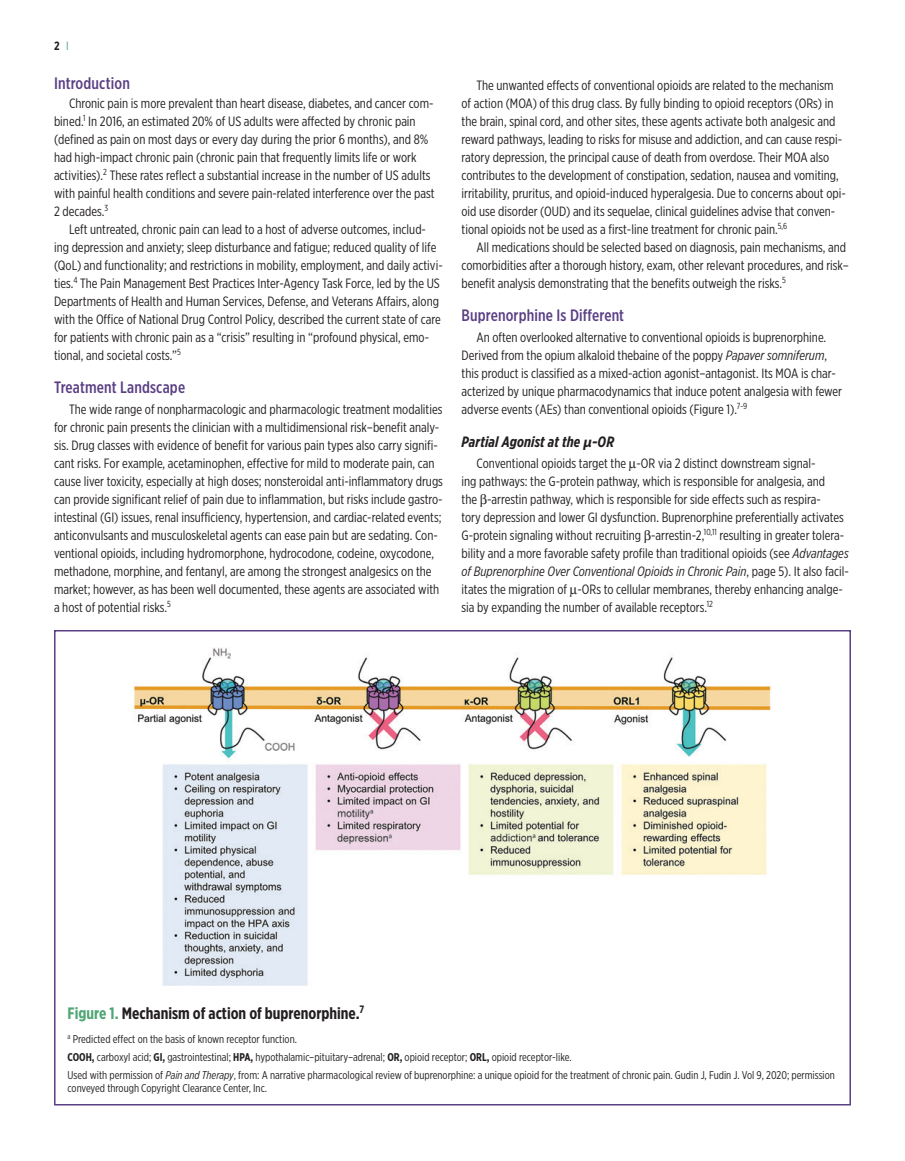
<style>
.page{position:relative;width:905px;height:1161px;background:#fff}
.page>*{position:absolute;margin:0;border:0;box-sizing:border-box;transform-origin:0 0}
.Subhead{font:500 16.5px "Gotham X Narrow";letter-spacing:.01em;color:#593f84}
.Table_Figure_title{font:700 16.5px "Gotham X Narrow";color:#231f20}
.Subhead2{font:italic 700 15px "Gotham X Narrow";letter-spacing:.01em;color:#231f20}
.Text{font:13.5px/18px "Gotham X Narrow";color:#231f20}
.t1{font:700 12px "Gotham X Narrow";color:#231f20}
.Table_footer{font:11.25px/13.5px "Gotham X Narrow";color:#231f20}
.s1{font-weight:400;color:#50a574}
.s2{font-style:italic}
.s3{font-family:"Myriad Pro"}
.s4{color:#50a574}
.s5{font-weight:700}
</style>
<div class="page">
<img style="left:133px;top:648px;width:638px;height:338px">
<div style="left:54px;top:630px;width:796px;height:476px;border:2px solid #593f84"></div>
<p class="t1" style="left:54px;top:38px;width:16px">2 <span class="s1">I</span></p>
<p class="Subhead" style="left:54px;top:73px;width:77px">Introduction</p>
<p class="Text" style="left:54px;top:94px;width:382px;text-indent:15px">Chronic pain is more prevalent than heart disease, diabetes, and cancer com&shy;bined.<sup>1</sup> In 2016, an estimated 20% of US adults were affected by chronic pain (defined as pain on most days or every day during the prior 6 months), and 8% had high-impact chronic pain (chronic pain that frequently limits life or work activities).<sup>2</sup> These rates reflect a substantial increase in the number of US adults with painful health conditions and severe pain-related interference over the past 2 decades.<sup>3</sup></p>
<p class="Text" style="left:54px;top:220px;width:390px;text-indent:15px">Left untreated, chronic pain can lead to a host of adverse outcomes, includ&shy;ing depression and anxiety; sleep disturbance and fatigue; reduced quality of life (QoL) and functionality; and restrictions in mobility, employment, and daily activi&shy;ties.<sup>4</sup> The Pain Management Best Practices Inter-Agency Task Force, led by the US Departments of Health and Human Services, Defense, and Veterans Affairs, along with the Office of National Drug Control Policy, described the current state of care for patients with chronic pain as a “crisis” resulting in “profound physical, emo&shy;tional, and societal costs.”<sup>5</sup></p>
<p class="Subhead" style="left:54px;top:377px;width:133px">Treatment Landscape</p>
<p class="Text" style="left:54px;top:400px;width:390px;text-indent:15px">The wide range of nonpharmacologic and pharmacologic treatment modalities for chronic pain presents the clinician with a multidimensional risk–benefit analy&shy;sis. Drug classes with evidence of benefit for various pain types also carry signifi&shy;cant risks. For example, acetaminophen, effective for mild to moderate pain, can cause liver toxicity, especially at high doses; nonsteroidal anti-inflammatory drugs can provide significant relief of pain due to inflammation, but risks include gastro&shy;intestinal (GI) issues, renal insufficiency, hypertension, and cardiac-related events; anticonvulsants and musculoskeletal agents can ease pain but are sedating. Con&shy;ventional opioids, including hydromorphone, hydrocodone, codeine, oxycodone, methadone, morphine, and fentanyl, are among the strongest analgesics on the market; however, as has been well documented, these agents are associated with a host of potential risks.<sup>5</sup></p>
<p class="Text" style="left:461px;top:76px;width:386px;text-indent:15px">The unwanted effects of conventional opioids are related to the mechanism of action (MOA) of this drug class. By fully binding to opioid receptors (ORs) in the brain, spinal cord, and other sites, these agents activate both analgesic and reward pathways, leading to risks for misuse and addiction, and can cause respi&shy;ratory depression, the principal cause of death from overdose. Their MOA also contributes to the development of constipation, sedation, nausea and vomiting, irritability, pruritus, and opioid-induced hyperalgesia. Due to concerns about opi&shy;oid use disorder (OUD) and its sequelae, clinical guidelines advise that conven&shy;tional opioids not be used as a first-line treatment for chronic pain.<sup>5,6</sup></p>
<p class="Text" style="left:461px;top:238px;width:389px;text-indent:15px">All medications should be selected based on diagnosis, pain mechanisms, and comorbidities after a thorough history, exam, other relevant procedures, and risk– benefit analysis demonstrating that the benefits outweigh the risks.<sup>5</sup></p>
<p class="Subhead" style="left:461px;top:305px;width:164px">Buprenorphine Is Different</p>
<p class="Text" style="left:461px;top:328px;width:382px;text-indent:15px">An often overlooked alternative to conventional opioids is buprenorphine.<br>Derived from the opium alkaloid thebaine of the poppy <span class="s2">Papaver somniferum</span>, this product is classified as a mixed-action agonist–antagonist. Its MOA is char&shy;acterized by unique pharmacodynamics that induce potent analgesia with fewer adverse events (AEs) than conventional opioids (Figure 1).<sup>7-9</sup></p>
<p class="Subhead2" style="left:461px;top:432px;width:154px">Partial Agonist at the <span class="s3">μ</span>-OR</p>
<p class="Text" style="left:461px;top:454px;width:389px;text-indent:15px">Conventional opioids target the -OR via 2 distinct downstream signal-<br>ing pathways: the G-protein pathway, which is responsible for analgesia, and<br>the -arrestin pathway, which is responsible for side effects such as respira-<br>tory depression and lower GI dysfunction. Buprenorphine preferentially activates G-protein signaling without recruiting -arrestin-2,<sup>10,11</sup> resulting in greater tolera&shy;bility and a more favorable safety profile than traditional opioids (see <span class="s2">Advantages of Buprenorphine Over Conventional Opioids in Chronic Pain</span>, page 5). It also facil&shy;itates the migration of -ORs to cellular membranes, thereby enhancing analge&shy;sia by expanding the number of available receptors.<sup>12</sup></p>
<p class="Table_Figure_title" style="left:68px;top:1003px;width:298px"><span class="s4">Figure 1.</span> Mechanism of action of buprenorphine.<sup>7</sup></p>
<p class="Table_footer" style="left:68px;top:1032px;width:231px"><sup>a</sup> Predicted effect on the basis of known receptor function.</p>
<p class="Table_footer" style="left:68px;top:1050px;width:505px"><span class="s5">COOH,</span> carboxyl acid; <span class="s5">GI,</span> gastrointestinal; <span class="s5">HPA,</span> hypothalamic–pituitary–adrenal; <span class="s5">OR,</span> opioid receptor; <span class="s5">ORL,</span> opioid receptor-like.</p>
<p class="Table_footer" style="left:68px;top:1068px;width:769px">Used with permission of <span class="s2">Pain and Therapy</span>, from: A narrative pharmacological review of buprenorphine: a unique opioid for the treatment of chronic pain. Gudin J, Fudin J. Vol 9, 2020; permission conveyed through Copyright Clearance Center, Inc.</p>
</div>
